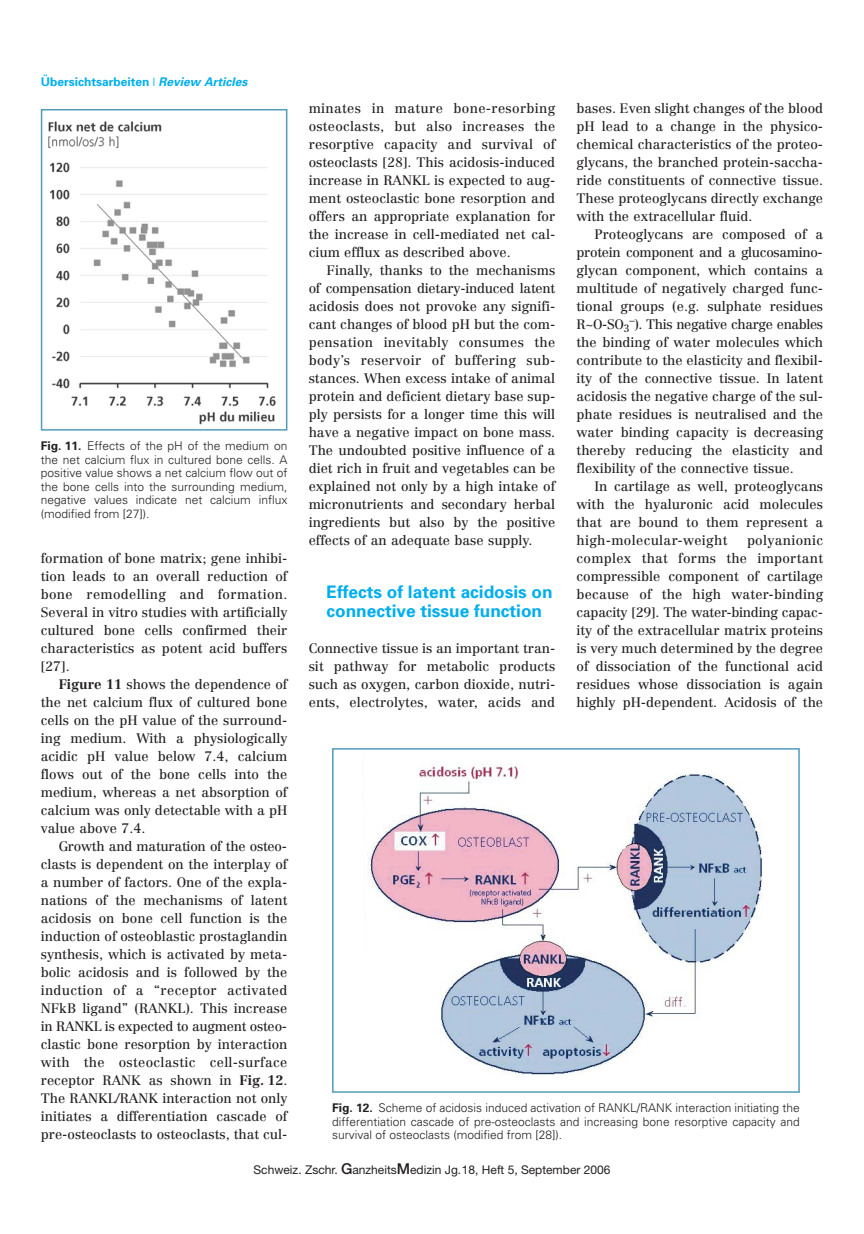
<style>
.page{position:relative;width:864px;height:1234px;background:#fff}
.page>*{position:absolute;margin:0;border:0;box-sizing:border-box;transform-origin:0 0}
.t1{font:700 17.25px/18.8px "Univers";color:#00aeef}
.t2{font:13.5px/18px "Centennial";color:#231f20;text-align:justify}
.t3{font:300 12px/13.5px "Univers";color:#231f20;text-align:justify}
.t4{font:12px "Helvetica Neue";color:#231f20}
.t5{font:700 12px "Univers";color:#00aeef}
.s1{font-style:italic}
.s2{font-weight:700}
.s3{font-weight:500;font-size:15px}
</style>
<div class="page">
<img style="left:48px;top:121px;width:228px;height:304px">
<div style="left:41px;top:109px;width:246px;height:321px;border:2px solid #519cba"></div>
<img style="left:367px;top:763px;width:396px;height:312px">
<div style="left:332px;top:748px;width:468px;height:344px;border:2px solid #519cba"></div>
<p class="t5" style="left:41px;top:77px;width:211px">Übersichtsarbeiten ❘ <span class="s1">Review Articles</span></p>
<p class="t3" style="left:41px;top:440px;width:248px"><span class="s2">Fig. 11.</span> Effects of the pH of the medium on the net calcium flux in cultured bone cells. A positive value shows a net calcium flow out of the bone cells into the surrounding medium, negative values indicate net calcium influx (modified from [27]).</p>
<p class="t2" style="left:41px;top:550px;width:248px">formation of bone matrix; gene inhibi&shy;tion leads to an overall reduction of bone remodelling and formation.<br>Several in vitro studies with artificially cultured bone cells confirmed their characteristics as potent acid buffers [27].</p>
<p class="t2" style="left:41px;top:676px;width:248px;text-indent:18px"><span class="s2">Figure 11</span> shows the dependence of the net calcium flux of cultured bone cells on the pH value of the surround&shy;ing medium. With a physiologically acidic pH value below 7.4, calcium flows out of the bone cells into the medium, whereas a net absorption of calcium was only detectable with a pH value above 7.4.</p>
<p class="t2" style="left:41px;top:838px;width:248px;text-indent:18px">Growth and maturation of the osteo&shy;clasts is dependent on the interplay of a number of factors. One of the expla&shy;nations of the mechanisms of latent acidosis on bone cell function is the induction of osteoblastic prostaglandin synthesis, which is activated by meta&shy;bolic acidosis and is followed by the induction of a “receptor activated NFkB ligand” (RANKL). This increase in RANKL is expected to augment osteo&shy;clastic bone resorption by interaction with the osteoclastic cell-surface receptor RANK as shown in <span class="s2">Fig. 12</span>.<br>The RANKL/RANK interaction not only initiates a differentiation cascade of pre-osteoclasts to osteoclasts, that cul-</p>
<p class="t2" style="left:309px;top:100px;width:248px">minates in mature bone-resorbing osteoclasts, but also increases the resorptive capacity and survival of osteoclasts [28]. This acidosis-induced increase in RANKL is expected to aug&shy;ment osteoclastic bone resorption and offers an appropriate explanation for the increase in cell-mediated net cal&shy;cium efflux as described above.</p>
<p class="t2" style="left:309px;top:262px;width:248px;text-indent:18px">Finally, thanks to the mechanisms of compensation dietary-induced latent acidosis does not provoke any signifi&shy;cant changes of blood pH but the com&shy;pensation inevitably consumes the body’s reservoir of buffering sub&shy;stances. When excess intake of animal protein and deficient dietary base sup&shy;ply persists for a longer time this will have a negative impact on bone mass.<br>The undoubted positive influence of a diet rich in fruit and vegetables can be explained not only by a high intake of micronutrients and secondary herbal ingredients but also by the positive effects of an adequate base supply.</p>
<p class="t1" style="left:327px;top:583px;width:228px">Effects of latent acidosis on connective tissue function</p>
<p class="t2" style="left:309px;top:640px;width:248px">Connective tissue is an important tran&shy;sit pathway for metabolic products such as oxygen, carbon dioxide, nutri&shy;ents, electrolytes, water, acids and</p>
<p class="t2" style="left:577px;top:100px;width:248px">bases. Even slight changes of the blood pH lead to a change in the physico&shy;chemical characteristics of the proteo&shy;glycans, the branched protein-saccha&shy;ride constituents of connective tissue.<br>These proteoglycans directly exchange with the extracellular fluid.</p>
<p class="t2" style="left:577px;top:226px;width:248px;text-indent:18px">Proteoglycans are composed of a protein component and a glucosamino&shy;glycan component, which contains a multitude of negatively charged func&shy;tional groups (e.g. sulphate residues R~O-SO<sub>3</sub><sup>–</sup>). This negative charge enables the binding of water molecules which contribute to the elasticity and flexibil&shy;ity of the connective tissue. In latent acidosis the negative charge of the sul&shy;phate residues is neutralised and the water binding capacity is decreasing thereby reducing the elasticity and flexibility of the connective tissue.</p>
<p class="t2" style="left:577px;top:478px;width:248px;text-indent:18px">In cartilage as well, proteoglycans with the hyaluronic acid molecules that are bound to them represent a high-molecular-weight</p>
<p class="t2" style="left:577px;top:532px;width:248px;text-indent:170px">polyanionic complex that forms the important compressible component of cartilage because of the high water-binding capacity [29]. The water-binding capac&shy;ity of the extracellular matrix proteins is very much determined by the degree of dissociation of the functional acid residues whose dissociation is again highly pH-dependent. Acidosis of the</p>
<p class="t3" style="left:332px;top:1102px;width:469px"><span class="s2">Fig. 12.</span> Scheme of acidosis induced activation of RANKL/RANK interaction initiating the differentiation cascade of pre-osteoclasts and increasing bone resorptive capacity and survival of osteoclasts (modified from [28]).</p>
<p class="t4" style="left:254px;top:1165px;width:358px">Schweiz. Zschr. <span class="s3">G</span>anzheits<span class="s3">M</span>edizin Jg.18, Heft 5, September 2006</p>
</div>
